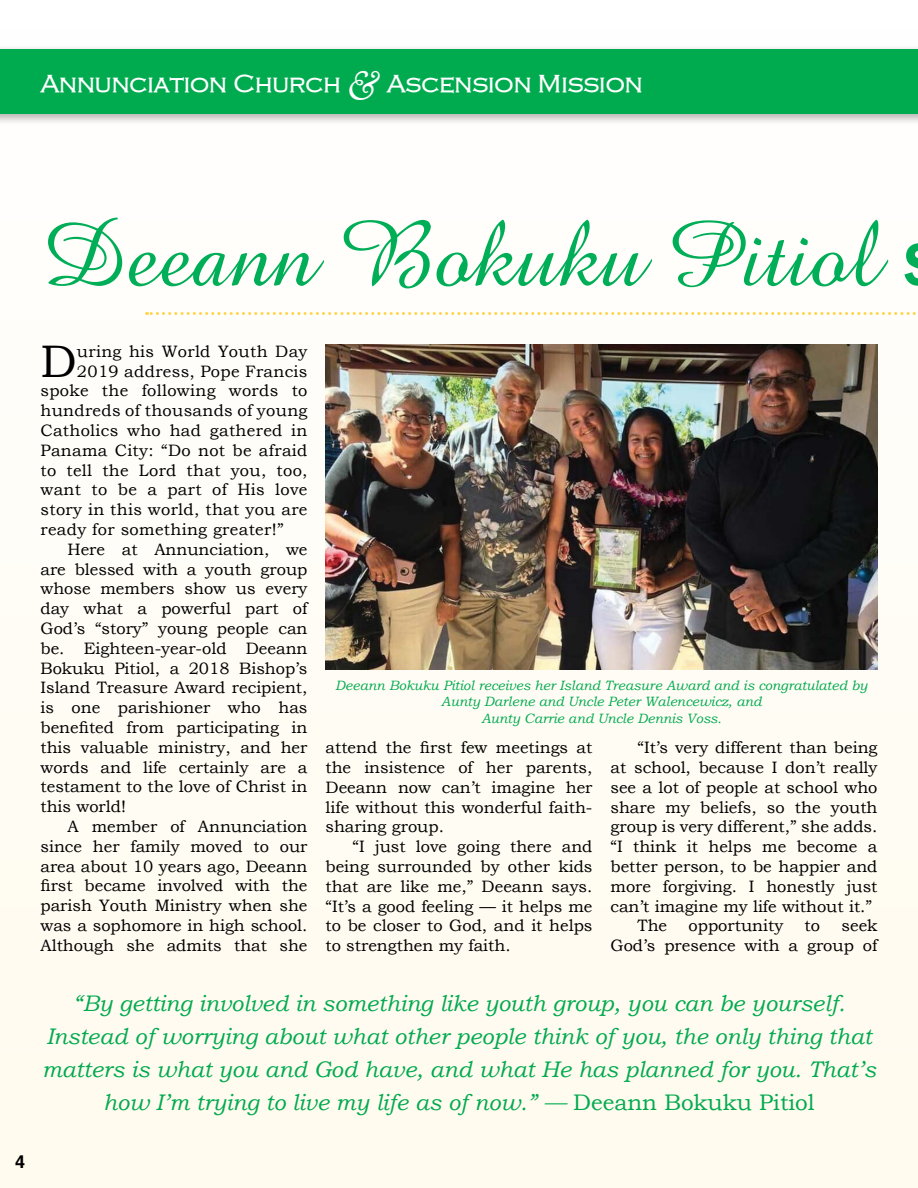
<style>
.page{position:relative;width:918px;height:1188px;background:#fffcf4}
.page>*{position:absolute;margin:0;border:0;box-sizing:border-box;transform-origin:0 0}
.t1{font:96px "Amaze Normal";color:#00ae58}
.t2{font:45.6px "Bookman Old Style";color:#000}
.t3{font:25.5px "HANA Bold";color:#fff}
.t4{font:italic 22.5px/33px "Bookman Old Style";color:#00aa4f;text-align:center}
.t5{font:700 18px "Helvetica";color:#000}
.t6{font:16.5px/19.8px "Bookman Old Style";color:#000;text-align:justify}
.t7{font:16.5px "Bookman Old Style";letter-spacing:.02em;color:#000}
.t8{font:italic 13.5px/16.2px "Bookman Old Style";color:#00aa4f;text-align:center}
.s1{font-family:"Goudy Old Style BT";font-style:italic;font-size:40.5px}
.s2{font-style:normal}
</style>
<div class="page">
<div style="left:0;top:45px;width:918px;height:81px;background:#000;opacity:.3"></div>
<div style="left:0;top:50px;width:918px;height:64px;background:#00aa4f"></div>
<svg style="left:147px;top:312px;width:769px;height:3px"></svg>
<img style="left:326px;top:345px;width:552px;height:324px">
<h3 class="t3" style="left:40px;top:67px;width:604px">Annunciation Church <span class="s1">&amp;</span> Ascension Mission</h3>
<h1 class="t1" style="left:42px;top:191px;width:840px">Deeann Bokuku Pitiol</h1>
<h2 class="t2" style="left:40px;top:331px;width:38px">D</h2>
<p class="t7" style="left:77px;top:340px;width:232px">uring his World Youth Day</p>
<p class="t7" style="left:77px;top:360px;width:232px">2019 address, Pope Francis</p>
<p class="t7" style="left:40px;top:380px;width:269px">spoke the following words to</p>
<p class="t7" style="left:40px;top:400px;width:268px">hundreds of thousands of young</p>
<p class="t7" style="left:40px;top:420px;width:269px">Catholics who had gathered in</p>
<p class="t7" style="left:40px;top:439px;width:269px">Panama City: “Do not be afraid</p>
<p class="t7" style="left:40px;top:459px;width:269px">to tell the Lord that you, too,</p>
<p class="t7" style="left:40px;top:479px;width:269px">want to be a part of His love</p>
<p class="t7" style="left:40px;top:499px;width:269px">story in this world, that you are</p>
<p class="t7" style="left:40px;top:519px;width:245px">ready for something greater!”</p>
<p class="t6" style="left:67px;top:539px;width:241px">Here at Annunciation, we</p>
<p class="t6" style="left:40px;top:559px;width:268px">are blessed with a youth group</p>
<p class="t6" style="left:40px;top:579px;width:269px">whose members show us every</p>
<p class="t6" style="left:40px;top:599px;width:269px">day what a powerful part of</p>
<p class="t6" style="left:40px;top:618px;width:268px">God’s “story” young people can</p>
<p class="t6" style="left:40px;top:638px;width:269px">be. Eighteen-year-old Deeann</p>
<p class="t6" style="left:40px;top:658px;width:268px">Bokuku Pitiol, a 2018 Bishop’s</p>
<p class="t6" style="left:40px;top:678px;width:269px">Island Treasure Award recipient,</p>
<p class="t6" style="left:40px;top:698px;width:269px">is one parishioner who has</p>
<p class="t6" style="left:40px;top:717px;width:269px">benefited from participating in</p>
<p class="t6" style="left:40px;top:737px;width:268px">this valuable ministry, and her</p>
<p class="t6" style="left:40px;top:757px;width:269px">words and life certainly are a</p>
<p class="t6" style="left:40px;top:777px;width:269px">testament to the love of Christ in</p>
<p class="t6" style="left:40px;top:797px;width:87px">this world!</p>
<p class="t6" style="left:67px;top:816px;width:241px">A member of Annunciation</p>
<p class="t6" style="left:40px;top:836px;width:268px">since her family moved to our</p>
<p class="t6" style="left:40px;top:856px;width:268px">area about 10 years ago, Deeann</p>
<p class="t6" style="left:40px;top:876px;width:268px">first became involved with the</p>
<p class="t6" style="left:40px;top:896px;width:269px">parish Youth Ministry when she</p>
<p class="t6" style="left:40px;top:915px;width:269px">was a sophomore in high school.</p>
<p class="t6" style="left:40px;top:935px;width:269px">Although she admits that she</p>
<p class="t8" style="left:335px;top:677px;width:534px">Deeann Bokuku Pitiol receives her Island Treasure Award and is congratulated by<br>Aunty Darlene and Uncle Peter Walencewicz, and<br>Aunty Carrie and Uncle Dennis Voss.</p>
<p class="t6" style="left:326px;top:738px;width:269px">attend the first few meetings at the insistence of her parents, Deeann now can’t imagine her life without this wonderful faith&shy;sharing group.</p>
<p class="t6" style="left:326px;top:837px;width:269px;text-indent:27px">“I just love going there and being surrounded by other kids that are like me,” Deeann says. “It’s a good feeling — it helps me to be closer to God, and it helps to strengthen my faith.</p>
<p class="t6" style="left:638px;top:738px;width:242px">“It’s very different than being</p>
<p class="t6" style="left:611px;top:757px;width:269px">at school, because I don’t really</p>
<p class="t6" style="left:611px;top:777px;width:269px">see a lot of people at school who</p>
<p class="t6" style="left:611px;top:797px;width:268px">share my beliefs, so the youth</p>
<p class="t6" style="left:611px;top:817px;width:269px">group is very different,” she adds.</p>
<p class="t6" style="left:611px;top:837px;width:269px">“I think it helps me become a</p>
<p class="t6" style="left:611px;top:856px;width:268px">better person, to be happier and</p>
<p class="t6" style="left:611px;top:876px;width:269px">more forgiving. I honestly just</p>
<p class="t6" style="left:611px;top:896px;width:263px">can’t imagine my life without it.”</p>
<p class="t6" style="left:638px;top:916px;width:31px">The</p>
<p class="t6" style="left:689px;top:916px;width:96px">opportunity</p>
<p class="t6" style="left:805px;top:916px;width:17px">to</p>
<p class="t6" style="left:611px;top:916px;width:269px;text-align:right">seek<br>God’s presence with a group of</p>
<p class="t5" style="left:15px;top:1147px;width:12px">4</p>
<p class="t4" style="left:42px;top:987px;width:835px">“By getting involved in something like youth group, you can be yourself.<br>Instead of worrying about what other people think of you, the only thing that matters is what you and God have, and what He has planned for you. That’s how I’m trying to live my life as of now.” — <span class="s2">Deeann Bokuku Pitiol</span></p>
</div>
